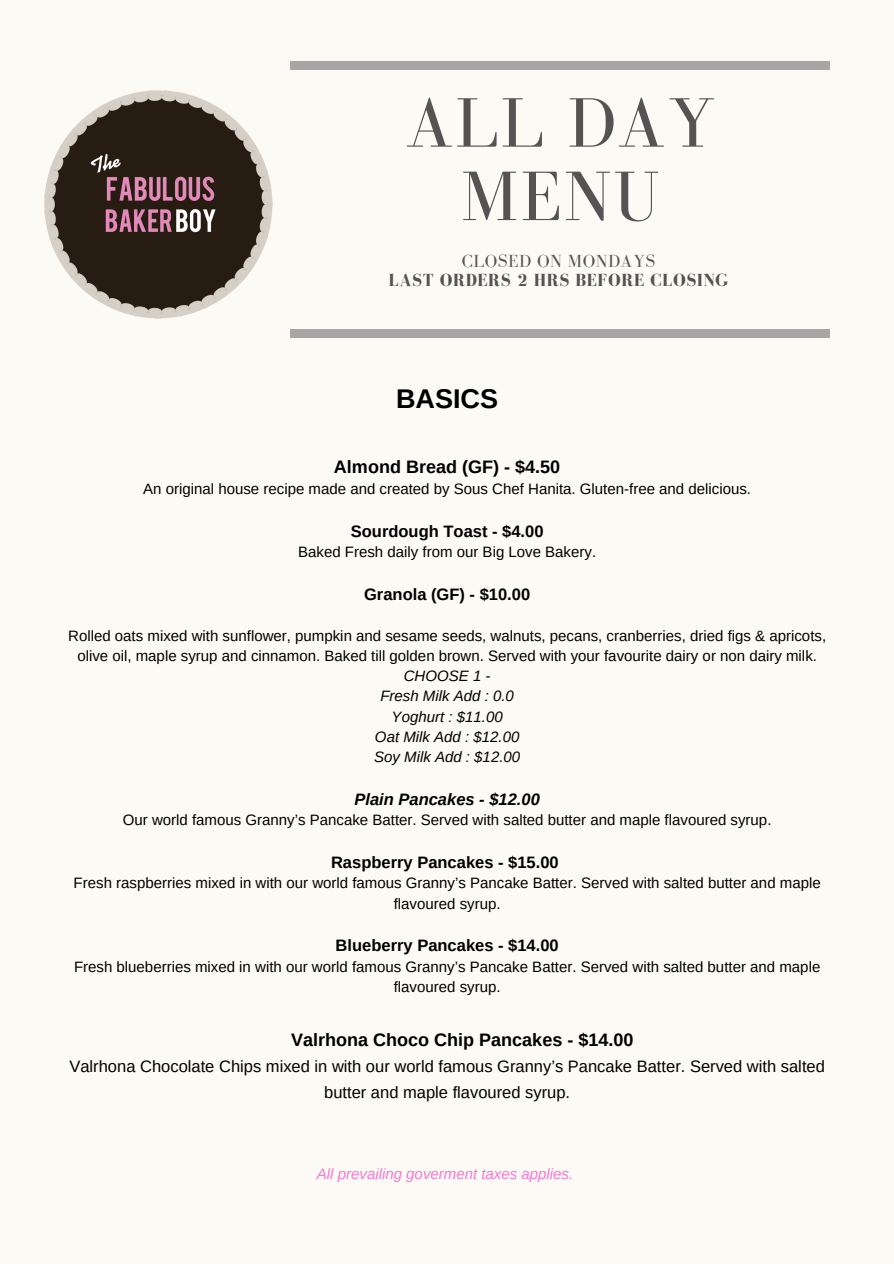
<style>
.page{position:relative;width:894px;height:1264px;background:#fff}
.page>*{position:absolute;margin:0;border:0;box-sizing:border-box;transform-origin:0 0}
.t1{font:72px/73.3px "Bodoni FLF";letter-spacing:.03em;color:#545454;text-align:center}
.t2{font:700 27px "Arimo";color:#000}
.t3{font:700 18px "Arimo";color:#000}
.t4{font:700 18px "Bodoni FLF";letter-spacing:.03em;color:#545454}
.t5{font:18px "Bodoni FLF";letter-spacing:.03em;color:#545454}
.t6{font:16.5px/26px "Arimo";color:#000;text-align:center}
.t7{font:700 16.5px "Arimo";color:#000}
.t8{font:italic 700 16.5px "Arimo";color:#000}
.t9{font:15px/20.2px "Arimo";color:#000;text-align:center}
.t10{font:italic 15px "Arimo";color:#000}
.t11{font:italic 15px "Arimo";color:#f777d3}
</style>
<div class="page">
<div style="left:0;top:0;width:893px;height:1263px;background:#fcfaf4"></div>
<div style="left:290px;top:62px;width:540px;height:7px;background:#a6a6a6"></div>
<div style="left:290px;top:329px;width:540px;height:8px;background:#a6a6a6"></div>
<img style="left:44px;top:90px;width:229px;height:229px">
<p class="t1" style="left:405px;top:86px;width:311px">ALL DAY<br>MENU</p>
<p class="t5" style="left:462px;top:252px;width:195px">CLOSED ON MONDAYS</p>
<p class="t4" style="left:388px;top:270px;width:341px">LAST ORDERS 2 HRS BEFORE CLOSING</p>
<p class="t2" style="left:396px;top:384px;width:104px">BASICS</p>
<p class="t3" style="left:334px;top:456px;width:228px">Almond Bread (GF) - $4.50</p>
<p class="t9" style="left:143px;top:479px;width:609px">An original house recipe made and created by Sous Chef Hanita. Gluten-free and delicious.</p>
<p class="t7" style="left:351px;top:522px;width:194px">Sourdough Toast - $4.00</p>
<p class="t9" style="left:298px;top:542px;width:299px">Baked Fresh daily from our Big Love Bakery.</p>
<p class="t7" style="left:364px;top:585px;width:167px">Granola (GF) - $10.00</p>
<p class="t9" style="left:68px;top:625px;width:759px">Rolled oats mixed with sunflower, pumpkin and sesame seeds, walnuts, pecans, cranberries, dried figs &amp; apricots, olive oil, maple syrup and cinnamon. Baked till golden brown. Served with your favourite dairy or non dairy milk.</p>
<p class="t10" style="left:403px;top:667px;width:88px">CHOOSE 1 -</p>
<p class="t10" style="left:380px;top:687px;width:135px">Fresh Milk Add : 0.0</p>
<p class="t10" style="left:391px;top:708px;width:112px">Yoghurt : $11.00</p>
<p class="t10" style="left:375px;top:728px;width:146px">Oat Milk Add : $12.00</p>
<p class="t10" style="left:374px;top:748px;width:147px">Soy Milk Add : $12.00</p>
<p class="t8" style="left:354px;top:790px;width:187px">Plain Pancakes - $12.00</p>
<p class="t9" style="left:123px;top:810px;width:650px">Our world famous Granny’s Pancake Batter. Served with salted butter and maple flavoured syrup.</p>
<p class="t7" style="left:331px;top:853px;width:229px">Raspberry Pancakes - $15.00</p>
<p class="t9" style="left:74px;top:873px;width:748px">Fresh raspberries mixed in with our world famous Granny’s Pancake Batter. Served with salted butter and maple flavoured syrup.</p>
<p class="t7" style="left:335px;top:936px;width:224px">Blueberry Pancakes - $14.00</p>
<p class="t9" style="left:74px;top:956px;width:747px">Fresh blueberries mixed in with our world famous Granny’s Pancake Batter. Served with salted butter and maple flavoured syrup.</p>
<p class="t3" style="left:291px;top:1029px;width:344px">Valrhona Choco Chip Pancakes - $14.00</p>
<p class="t6" style="left:69px;top:1053px;width:756px">Valrhona Chocolate Chips mixed in with our world famous Granny’s Pancake Batter. Served with salted butter and maple flavoured syrup.</p>
<p class="t11" style="left:317px;top:1165px;width:258px">All prevailing goverment taxes applies.</p>
</div>
